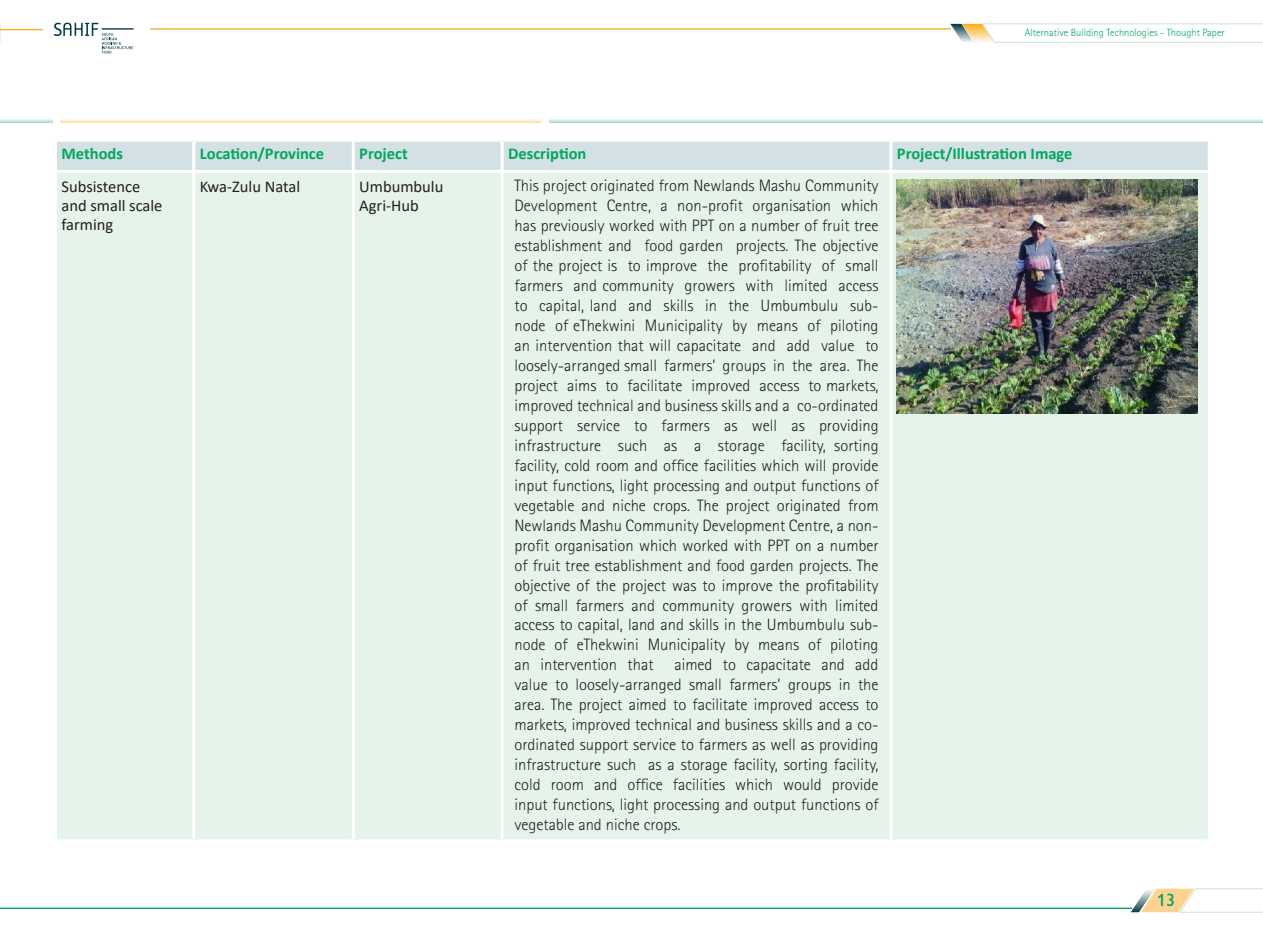
<style>
.page{position:relative;width:1263px;height:936px;background:#fff}
.page>*{position:absolute;margin:0;border:0;box-sizing:border-box;transform-origin:0 0}
.t1{font:18px "Gill Sans Infant Std";color:#00a85c}
.t2{font:300 16.5px/20px "Rotis Sans Serif Std";color:#231f20;text-align:justify}
.t3{font:700 16.5px "Calibri";color:#00a85c}
.t4{font:16.5px/18.9px "Calibri";color:#231f20}
.t5{font:300 10.5px "Rotis Sans Serif Std";color:#00a85c}
</style>
<div class="page">
<svg style="left:0;top:23px;width:1px;height:20px"></svg>
<svg style="left:950px;top:23px;width:313px;height:20px"></svg>
<hr style="left:102px;top:28px;width:32px;height:2px;background:#003a44">
<svg style="left:54px;top:23px;width:79px;height:31px"></svg>
<hr style="left:150px;top:28px;width:801px;height:2px;background:#faad1e">
<hr style="left:0;top:29px;width:43px;height:1px;background:#faad1e">
<svg style="left:1131px;top:888px;width:132px;height:25px"></svg>
<hr style="left:0;top:907px;width:1132px;height:1px;background:#00a85c">
<div style="left:57px;top:142px;width:1151px;height:28px;background:#d3e0e4"></div>
<div style="left:57px;top:173px;width:1151px;height:666px;background:#e5f3ea"></div>
<hr style="left:192px;top:142px;width:3px;height:28px;background:#fff">
<hr style="left:352px;top:142px;width:3px;height:28px;background:#fff">
<hr style="left:501px;top:142px;width:3px;height:28px;background:#fff">
<hr style="left:889px;top:142px;width:3px;height:28px;background:#fff">
<hr style="left:192px;top:173px;width:3px;height:666px;background:#fff">
<hr style="left:352px;top:173px;width:3px;height:666px;background:#fff">
<hr style="left:501px;top:173px;width:3px;height:666px;background:#fff">
<hr style="left:889px;top:173px;width:3px;height:666px;background:#fff">
<img style="left:897px;top:180px;width:301px;height:233px">
<svg style="left:60px;top:119px;width:481px;height:4px;background:#feeacd"></svg>
<svg style="left:549px;top:119px;width:714px;height:4px;background:#cbe8d7"></svg>
<svg style="left:0;top:119px;width:53px;height:4px"></svg>
<p class="t5" style="left:1025px;top:26px;width:202px">Alternative Building Technologies - Thought Paper</p>
<p class="t3" style="left:62px;top:141px;width:63px">Methods</p>
<p class="t3" style="left:200px;top:141px;width:126px">Location/Province</p>
<p class="t3" style="left:359px;top:141px;width:50px">Project</p>
<p class="t3" style="left:508px;top:141px;width:80px">Description</p>
<p class="t3" style="left:897px;top:141px;width:177px">Project/Illustration Image</p>
<p class="t4" style="left:62px;top:177px;width:103px">Subsistence and small scale farming</p>
<p class="t4" style="left:200px;top:177px;width:102px">Kwa-Zulu Natal</p>
<p class="t4" style="left:359px;top:177px;width:86px">Umbumbulu<br>Agri-Hub</p>
<p class="t2" style="left:514px;top:176px;width:366px">This project originated from Newlands Mashu Community Development Centre, a non-profit organisation which has previously worked with PPT on a number of fruit tree establishment and food garden projects. The objective of the project is to improve the profitability of small farmers and community growers with limited access to capital, land and skills in the Umbumbulu sub&shy;node of eThekwini Municipality by means of piloting an intervention that will capacitate and add value to loosely-arranged small farmers’ groups in the area. The project aims to facilitate improved access to markets, improved technical and business skills and a co-ordinated support service to farmers as well as providing infrastructure such as a storage facility, sorting facility, cold room and office facilities which will provide input functions, light processing and output functions of vegetable and niche crops. The project originated from Newlands Mashu Community Development Centre, a non&shy;profit organisation which worked with PPT on a number of fruit tree establishment and food garden projects. The objective of the project was to improve the profitability of small farmers and community growers with limited access to capital, land and skills in the Umbumbulu sub&shy;node of eThekwini Municipality by means of piloting an intervention that</p>
<p class="t2" style="left:514px;top:654px;width:366px;text-indent:160px">aimed to capacitate and add value to loosely-arranged small farmers’ groups in the area. The project aimed to facilitate improved access to markets, improved technical and business skills and a co&shy;ordinated support service to farmers as well as providing infrastructure such as a storage facility, sorting facility, cold room and office facilities which would provide input functions, light processing and output functions of vegetable and niche crops.</p>
<p class="t1" style="left:1157px;top:889px;width:19px">13</p>
</div>
